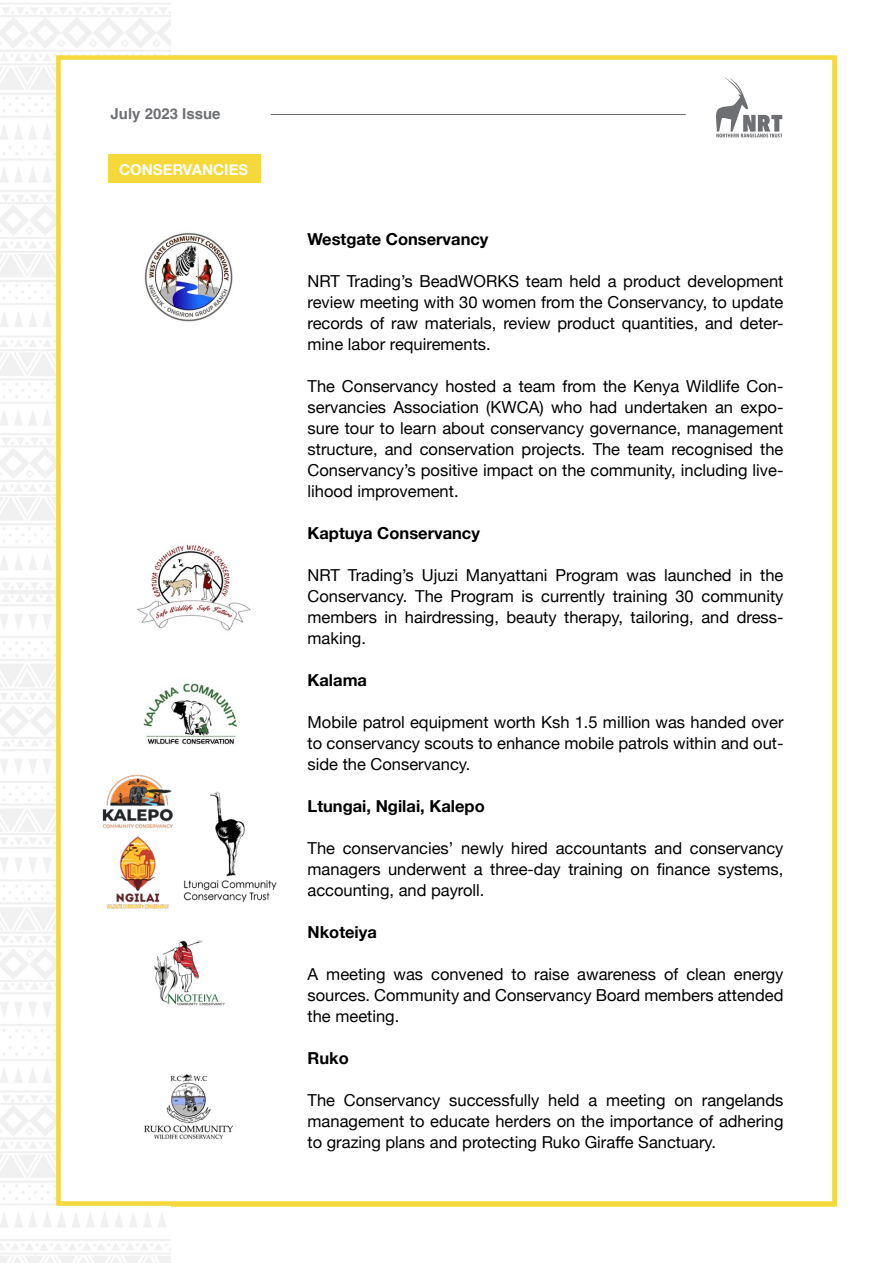
<style>
.page{position:relative;width:893px;height:1263px;background:#fff}
.page>*{position:absolute;margin:0;border:0;box-sizing:border-box;transform-origin:0 0}
.t1{font:16.5px/21px "Helvetica Neue";color:#000;text-align:justify}
.t2{font:700 16.5px "Helvetica Neue";color:#000}
.t3{font:700 15px "Helvetica";color:#6e6f72}
.t4{font:700 15px "Helvetica Neue";color:#fff}
</style>
<div class="page">
<div style="left:56px;top:55px;width:781px;height:1151px;background:#fff;border:4px solid #f5d93a"></div>
<svg style="left:716px;top:78px;width:66px;height:59px"></svg>
<hr style="left:271px;top:114px;width:415px;height:1px;background:#6e6f72">
<div style="left:108px;top:154px;width:152px;height:29px;background:#f5d93a"></div>
<img style="left:143px;top:683px;width:94px;height:62px">
<img style="left:144px;top:232px;width:89px;height:90px">
<img style="left:137px;top:544px;width:114px;height:87px">
<img style="left:183px;top:880px;width:93px;height:21px">
<img style="left:210px;top:791px;width:35px;height:86px">
<div style="left:225px;top:794px;width:25px;height:25px;background:#fff"></div>
<img style="left:102px;top:774px;width:71px;height:54px">
<img style="left:106px;top:836px;width:63px;height:73px">
<img style="left:154px;top:940px;width:71px;height:66px">
<img style="left:144px;top:1074px;width:89px;height:65px">
<p class="t3" style="left:111px;top:104px;width:112px">July 2023 Issue</p>
<p class="t4" style="left:119px;top:157px;width:131px">CONSERVANCIES</p>
<p class="t2" style="left:308px;top:226px;width:182px">Westgate Conservancy</p>
<p class="t1" style="left:308px;top:272px;width:477px">NRT Trading’s BeadWORKS team held a product development review meeting with 30 women from the Conservancy, to update records of raw materials, review product quantities, and deter&shy;mine labor requirements.</p>
<p class="t1" style="left:308px;top:377px;width:477px">The Conservancy hosted a team from the Kenya Wildlife Con&shy;servancies Association (KWCA) who had undertaken an expo&shy;sure tour to learn about conservancy governance, management structure, and conservation projects. The team recognised the Conservancy’s positive impact on the community, including live&shy;lihood improvement.</p>
<p class="t2" style="left:308px;top:520px;width:174px">Kaptuya Conservancy</p>
<p class="t1" style="left:308px;top:566px;width:477px">NRT Trading’s Ujuzi Manyattani Program was launched in the Conservancy. The Program is currently training 30 community members in hairdressing, beauty therapy, tailoring, and dress&shy;making.</p>
<p class="t2" style="left:308px;top:667px;width:61px">Kalama</p>
<p class="t1" style="left:308px;top:713px;width:477px">Mobile patrol equipment worth Ksh 1.5 million was handed over to conservancy scouts to enhance mobile patrols within and out&shy;side the Conservancy.</p>
<p class="t2" style="left:308px;top:793px;width:179px">Ltungai, Ngilai, Kalepo</p>
<p class="t1" style="left:308px;top:839px;width:477px">The conservancies’ newly hired accountants and conservancy managers underwent a three-day training on finance systems, accounting, and payroll.</p>
<p class="t2" style="left:308px;top:919px;width:71px">Nkoteiya</p>
<p class="t1" style="left:308px;top:965px;width:477px">A meeting was convened to raise awareness of clean energy sources. Community and Conservancy Board members attended the meeting.</p>
<p class="t2" style="left:308px;top:1045px;width:43px">Ruko</p>
<p class="t1" style="left:308px;top:1091px;width:477px">The Conservancy successfully held a meeting on rangelands management to educate herders on the importance of adhering to grazing plans and protecting Ruko Giraffe Sanctuary.</p>
</div>
